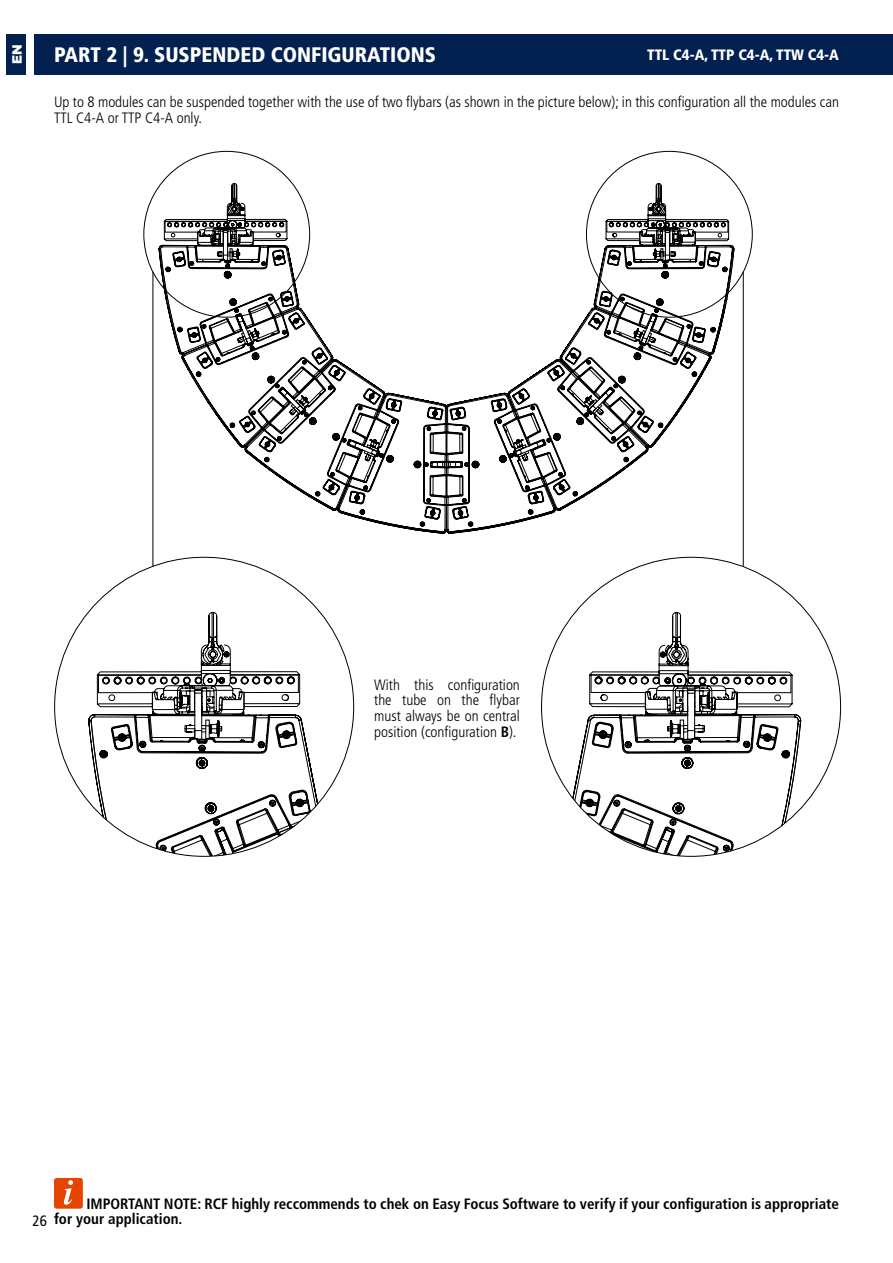
<style>
.page{position:relative;width:893px;height:1263px;background:#fff}
.page>*{position:absolute;margin:0;border:0;box-sizing:border-box;transform-origin:0 0}
.t1{font:900 condensed 21px "Frutiger LT Std";color:#fff}
.t2{font:300 condensed 15px/15.8px "Frutiger LT Std";color:#000}
.t3{font:700 condensed 15px/15.8px "Frutiger LT Std";color:#000}
.t4{font:900 condensed 15px "Frutiger LT Std";color:#fff}
.t5{font:condensed 15px "Frutiger LT Std";color:#000}
.t6{font:900 13.5px "Gotham";color:#fff}
.s1{font-weight:700}
</style>
<div class="page">
<div style="left:6px;top:34px;width:20px;height:41px;background:#022050"></div>
<div style="left:34px;top:34px;width:859px;height:41px;background:#022050"></div>
<svg style="left:54px;top:1178px;width:29px;height:31px"></svg>
<svg style="left:158px;top:183px;width:577px;height:348px"></svg>
<svg style="left:88px;top:565px;width:266px;height:291px"></svg>
<svg style="left:541px;top:615px;width:260px;height:241px"></svg>
<hr style="left:153px;top:272px;width:1px;height:294px;background:#000">
<hr style="left:743px;top:272px;width:1px;height:294px;background:#000">
<p class="t6" style="left:8px;top:64px;width:21px;rotate:-90deg">EN</p>
<h1 class="t1" style="left:54px;top:42px;width:384px">PART 2 | 9. SUSPENDED CONFIGURATIONS</h1>
<p class="t4" style="left:647px;top:46px;width:193px">TTL C4-A, TTP C4-A, TTW C4-A</p>
<p class="t2" style="left:54px;top:95px;width:787px">Up to 8 modules can be suspended together with the use of two flybars (as shown in the picture below); in this configuration all the modules can<br>TTL C4-A or TTP C4-A only.</p>
<p class="t2" style="left:374px;top:677px;width:147px;text-align:justify">With this configuration the tube on the flybar must always be on central position (configuration <span class="s1">B</span>).</p>
<p class="t3" style="left:54px;top:1195px;width:786px;text-indent:32px">IMPORTANT NOTE: RCF highly reccommends to chek on Easy Focus Software to verify if your configuration is appropriate for your application.</p>
<p class="t5" style="left:33px;top:1211px;width:16px">26</p>
</div>
